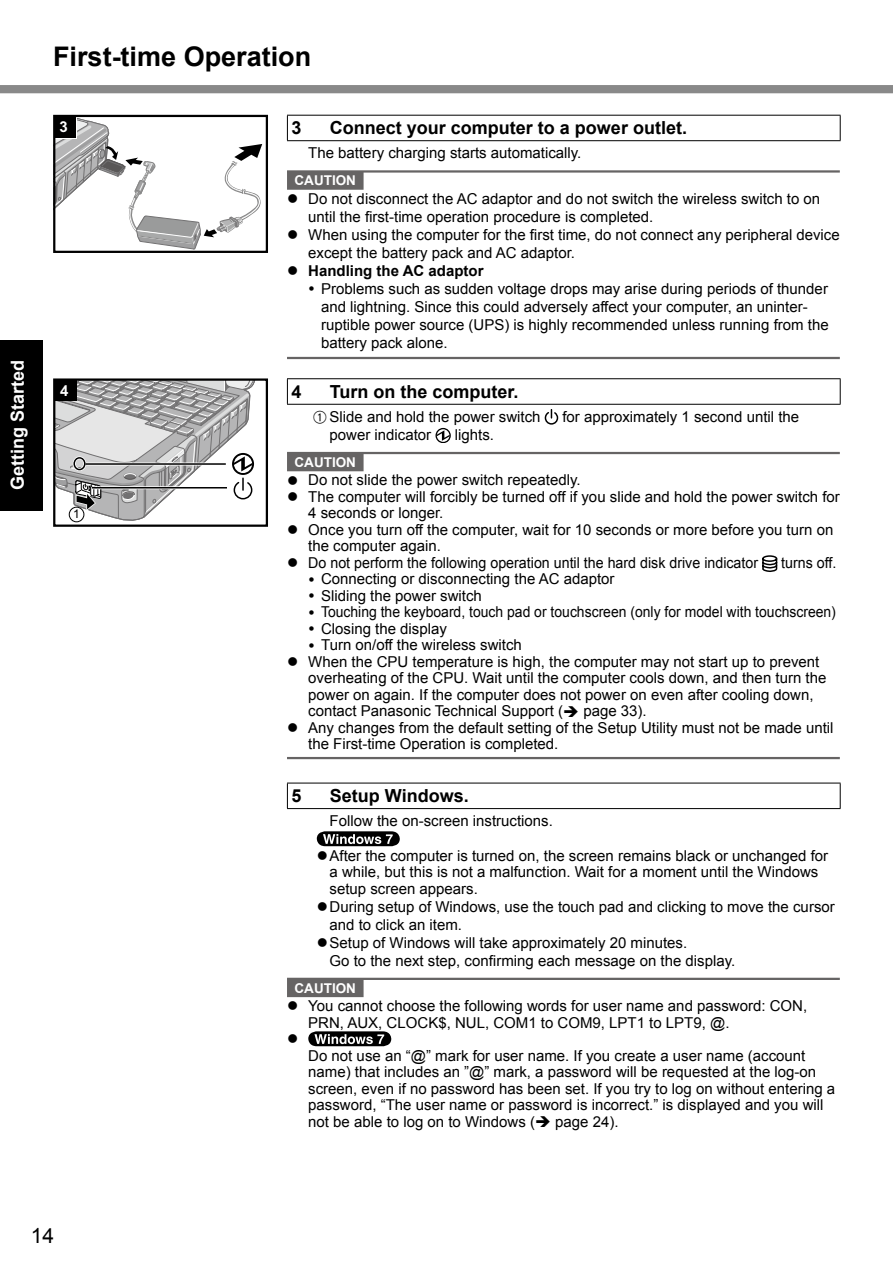
<style>
.page{position:relative;width:893px;height:1263px;background:#fff}
.page>*{position:absolute;margin:0;border:0;box-sizing:border-box;transform-origin:0 0}
.t1{font:700 27px "Arial";color:#000}
.t2{font:21px "Arial";color:#000}
.t3{font:700 18px "Arial";color:#000}
.t4{font:700 18px "Arial";color:#fff}
.t5{font:15px/16.5px "Arial";color:#000}
.t6{font:15px "Arial";color:#000;scale:.95 1}
.t7{font:15px "Arial";color:#000;scale:.93 1}
.t8{font:700 15px "Arial";color:#000}
.t9{font:700 15px "Arial";color:#fff}
.t10{font:15px "Wingdings";color:#000}
.t11{font:700 13.5px "Arial";color:#fff}
.t12{font:12px "Arial";color:#000}
.s1{font-family:"Pana Num Round"}
</style>
<div class="page">
<div style="left:0;top:340px;width:43px;height:170px;background:#000"></div>
<div style="left:0;top:85px;width:893px;height:8px;background:#898989"></div>
<div style="left:53px;top:115px;width:215px;height:138px;border:2px solid #000"></div>
<svg style="left:54px;top:115px;width:208px;height:135px"></svg>
<hr style="left:287px;top:170px;width:553px;height:3px;background:#666464">
<div style="left:287px;top:172px;width:77px;height:18px;background:#666464"></div>
<hr style="left:287px;top:357px;width:553px;height:2px;background:#666464">
<hr style="left:287px;top:452px;width:553px;height:2px;background:#666464">
<div style="left:287px;top:453px;width:77px;height:18px;background:#666464"></div>
<hr style="left:287px;top:757px;width:553px;height:2px;background:#666464">
<hr style="left:287px;top:978px;width:553px;height:2px;background:#666464">
<div style="left:287px;top:979px;width:77px;height:18px;background:#666464"></div>
<hr style="left:287px;top:115px;width:554px;height:1px;background:#000">
<svg style="left:287px;top:116px;width:1px;height:24px"></svg>
<svg style="left:840px;top:116px;width:1px;height:24px"></svg>
<hr style="left:287px;top:140px;width:554px;height:1px;background:#000">
<hr style="left:287px;top:378px;width:554px;height:1px;background:#000">
<svg style="left:287px;top:379px;width:1px;height:25px"></svg>
<svg style="left:840px;top:379px;width:1px;height:25px"></svg>
<hr style="left:287px;top:404px;width:554px;height:1px;background:#000">
<svg style="left:545px;top:410px;width:13px;height:15px"></svg>
<svg style="left:435px;top:428px;width:16px;height:15px"></svg>
<svg style="left:762px;top:555px;width:15px;height:17px"></svg>
<hr style="left:287px;top:783px;width:554px;height:1px;background:#000">
<svg style="left:287px;top:783px;width:1px;height:25px"></svg>
<svg style="left:840px;top:783px;width:1px;height:25px"></svg>
<hr style="left:287px;top:808px;width:554px;height:1px;background:#000">
<svg style="left:317px;top:831px;width:83px;height:15px"></svg>
<svg style="left:308px;top:1031px;width:83px;height:15px"></svg>
<div style="left:53px;top:378px;width:215px;height:149px;border:2px solid #000"></div>
<svg style="left:54px;top:380px;width:213px;height:147px"></svg>
<p class="t4" style="left:6px;top:490px;width:132px;rotate:-90deg">Getting Started</p>
<h1 class="t1" style="left:53px;top:38px;width:260px">First-time Operation</h1>
<p class="t9" style="left:59px;top:117px;width:10px">3</p>
<p class="t3" style="left:292px;top:116px;width:12px">3</p>
<p class="t3" style="left:330px;top:116px;width:359px">Connect your computer to a power outlet.</p>
<p class="t5" style="left:308px;top:145px;width:275px">The battery charging starts automatically.</p>
<p class="t11" style="left:295px;top:172px;width:63px">CAUTION</p>
<p class="t5" style="left:308px;top:190px;width:513px;line-height:18px;text-indent:-21px">● Do not disconnect the AC adaptor and do not switch the wireless switch to on until the first-time operation procedure is completed.</p>
<p class="t5" style="left:308px;top:226px;width:533px;line-height:18px;text-indent:-21px">● When using the computer for the first time, do not connect any peripheral device except the battery pack and AC adaptor.</p>
<p class="t8" style="left:287px;top:261px;width:198px">● Handling the AC adaptor</p>
<p class="t5" style="left:321px;top:280px;width:509px;line-height:18px;text-indent:-13px">• Problems such as sudden voltage drops may arise during periods of thunder and lightning. Since this could adversely affect your computer, an uninter&shy;ruptible power source (UPS) is highly recommended unless running from the battery pack alone.</p>
<p class="t3" style="left:292px;top:380px;width:12px">4</p>
<p class="t3" style="left:330px;top:380px;width:190px">Turn on the computer.</p>
<p class="t5" style="left:313px;top:409px;width:229px"><span class="s1">A</span>Slide and hold the power switch</p>
<p class="t5" style="left:562px;top:409px;width:238px">for approximately 1 second until the</p>
<p class="t5" style="left:330px;top:426px;width:103px">power indicator</p>
<p class="t5" style="left:455px;top:426px;width:41px">lights.</p>
<p class="t11" style="left:295px;top:453px;width:63px">CAUTION</p>
<p class="t5" style="left:287px;top:472px;width:295px">● Do not slide the power switch repeatedly.</p>
<p class="t5" style="left:308px;top:488px;width:533px;text-indent:-21px">● The computer will forcibly be turned off if you slide and hold the power switch for<br>4 seconds or longer.</p>
<p class="t5" style="left:308px;top:521px;width:527px;text-indent:-21px">● Once you turn off the computer, wait for 10 seconds or more before you turn on the computer again.</p>
<p class="t6" style="left:287px;top:553px;width:497px">● Do not perform the following operation until the hard disk drive indicator</p>
<p class="t6" style="left:781px;top:553px;width:60px">turns off.</p>
<p class="t5" style="left:308px;top:571px;width:308px">• Connecting or disconnecting the AC adaptor</p>
<p class="t5" style="left:308px;top:587px;width:175px">• Sliding the power switch</p>
<p class="t7" style="left:308px;top:602px;width:569px">• Touching the keyboard, touch pad or touchscreen (only for model with touchscreen)</p>
<p class="t5" style="left:308px;top:620px;width:140px">• Closing the display</p>
<p class="t5" style="left:308px;top:637px;width:215px">• Turn on/off the wireless switch</p>
<p class="t5" style="left:308px;top:653px;width:520px;text-indent:-21px">● When the CPU temperature is high, the computer may not start up to prevent overheating of the CPU. Wait until the computer cools down, and then turn the power on again. If the computer does not power on even after cooling down, contact Panasonic Technical Support (➔ page 33).</p>
<p class="t5" style="left:308px;top:719px;width:527px;text-indent:-21px">● Any changes from the default setting of the Setup Utility must not be made until the First-time Operation is completed.</p>
<p class="t3" style="left:292px;top:784px;width:12px">5</p>
<p class="t3" style="left:330px;top:784px;width:140px">Setup Windows.</p>
<p class="t5" style="left:330px;top:813px;width:225px">Follow the on-screen instructions.</p>
<p class="t5" style="left:330px;top:847px;width:500px;text-indent:-13px">●After the computer is turned on, the screen remains black or unchanged for a while, but this is not a malfunction. Wait for a moment until the Windows setup screen appears.</p>
<p class="t5" style="left:330px;top:897px;width:507px;line-height:18px;text-indent:-13px">●During setup of Windows, use the touch pad and clicking to move the cursor and to click an item.</p>
<p class="t5" style="left:330px;top:933px;width:407px;line-height:18px;text-indent:-13px">●Setup of Windows will take approximately 20 minutes.<br>Go to the next step, confirming each message on the display.</p>
<p class="t11" style="left:295px;top:979px;width:63px">CAUTION</p>
<p class="t5" style="left:308px;top:998px;width:500px;text-indent:-21px">● You cannot choose the following words for user name and password: CON,<br>PRN, AUX, CLOCK$, NUL, COM1 to COM9, LPT1 to LPT9, @.</p>
<p class="t10" style="left:287px;top:1031px;width:13px">●</p>
<p class="t5" style="left:308px;top:1047px;width:528px">Do not use an “@” mark for user name. If you create a user name (account name) that includes an ”@” mark, a password will be requested at the log-on screen, even if no password has been set. If you try to log on without entering a password, “The user name or password is incorrect.” is displayed and you will not be able to log on to Windows (➔ page 24).</p>
<p class="t9" style="left:60px;top:381px;width:10px">4</p>
<p class="t12" style="left:73px;top:506px;width:8px">1</p>
<h2 class="t2" style="left:31px;top:1221px;width:25px">14</h2>
</div>
